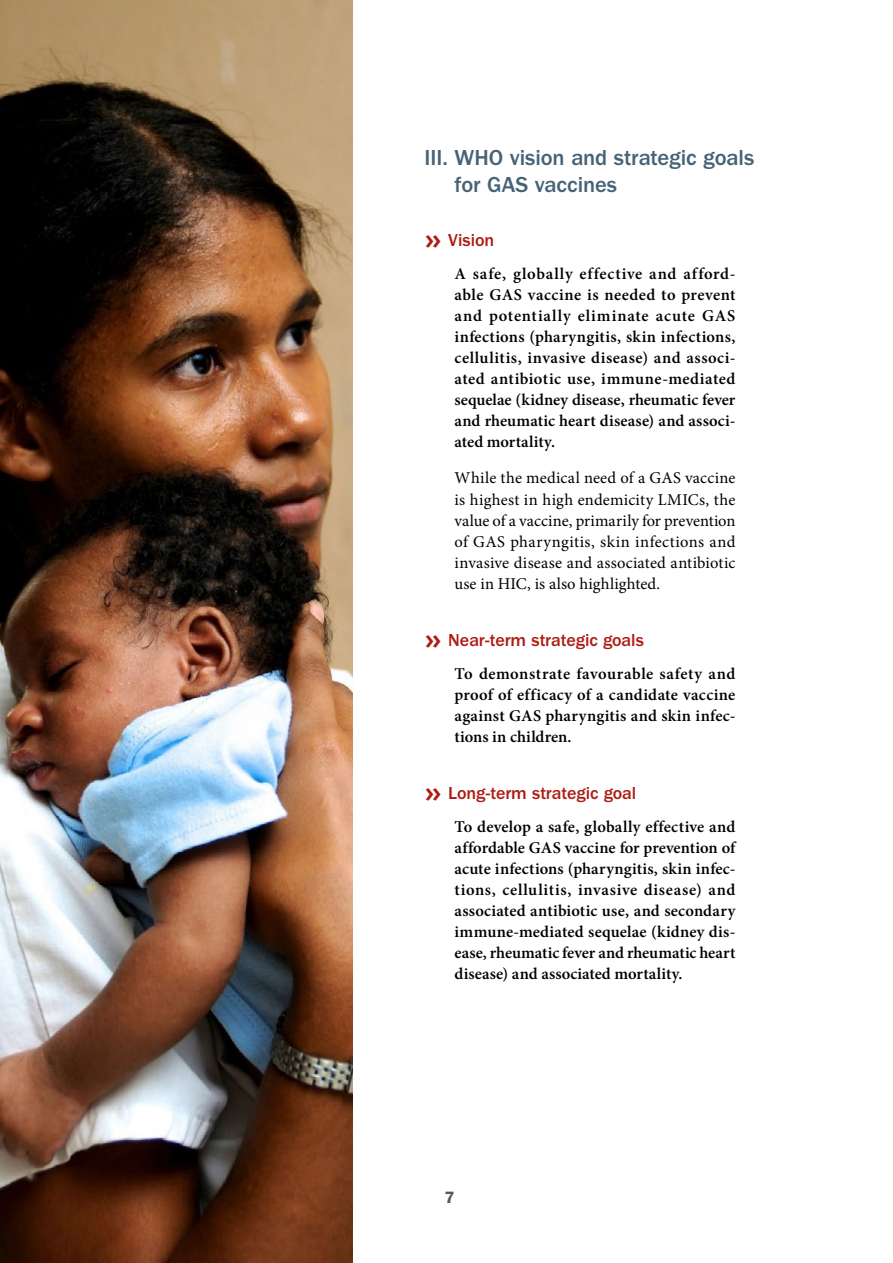
<style>
.page{position:relative;width:893px;height:1263px;background:#fff}
.page>*{position:absolute;margin:0;border:0;box-sizing:border-box;transform-origin:0 0}
.t1{font:500 22.5px/27px "ITC Franklin Gothic Std";letter-spacing:-.005em;color:#466376}
.t2{font:500 18px "ITC Franklin Gothic Std";letter-spacing:-.005em;color:#ad1d14}
.Vision_Text{font:600 16.5px/21px "Minion Pro";letter-spacing:.01em;color:#000;text-align:justify}
.Vision_Text-2{font:16.5px/21px "Minion Pro";letter-spacing:.01em;color:#000;text-align:justify}
.t3{font:600 16.5px "ITC Franklin Gothic Std";color:#575756}
.s1{font-family:"Gotham";font-size:28.5px}
</style>
<div class="page">
<img style="left:0;top:0;width:352px;height:1263px">
<p class="t1" style="left:454px;top:145px;width:301px;text-indent:-30px">III. WHO vision and strategic goals for GAS vaccines</p>
<p class="t2" style="left:424px;top:230px;width:71px"><span class="s1">»</span> Vision</p>
<p class="Vision_Text" style="left:454px;top:264px;width:282px">A safe, globally effective and afford&shy;able GAS vaccine is needed to prevent and potentially eliminate acute GAS infections (pharyngitis, skin infections, cellulitis, invasive disease) and associ&shy;ated antibiotic use, immune-mediated sequelae (kidney disease, rheumatic fever and rheumatic heart disease) and associ&shy;ated mortality.</p>
<p class="Vision_Text-2" style="left:454px;top:468px;width:282px">While the medical need of a GAS vaccine is highest in high endemicity LMICs, the value of a vaccine, primarily for prevention of GAS pharyngitis, skin infections and invasive disease and associated antibiotic use in HIC, is also highlighted.</p>
<p class="t2" style="left:424px;top:629px;width:221px"><span class="s1">»</span> Near-term strategic goals</p>
<p class="Vision_Text" style="left:454px;top:663px;width:282px">To demonstrate favourable safety and proof of efficacy of a candidate vaccine against GAS pharyngitis and skin infec&shy;tions in children.</p>
<p class="t2" style="left:424px;top:782px;width:213px"><span class="s1">»</span> Long-term strategic goal</p>
<p class="Vision_Text" style="left:454px;top:816px;width:282px">To develop a safe, globally effective and affordable GAS vaccine for prevention of acute infections (pharyngitis, skin infec&shy;tions, cellulitis, invasive disease) and associated antibiotic use, and secondary immune-mediated sequelae (kidney dis&shy;ease, rheumatic fever and rheumatic heart disease) and associated mortality.</p>
<p class="t3" style="left:445px;top:1188px;width:11px">7</p>
</div>
